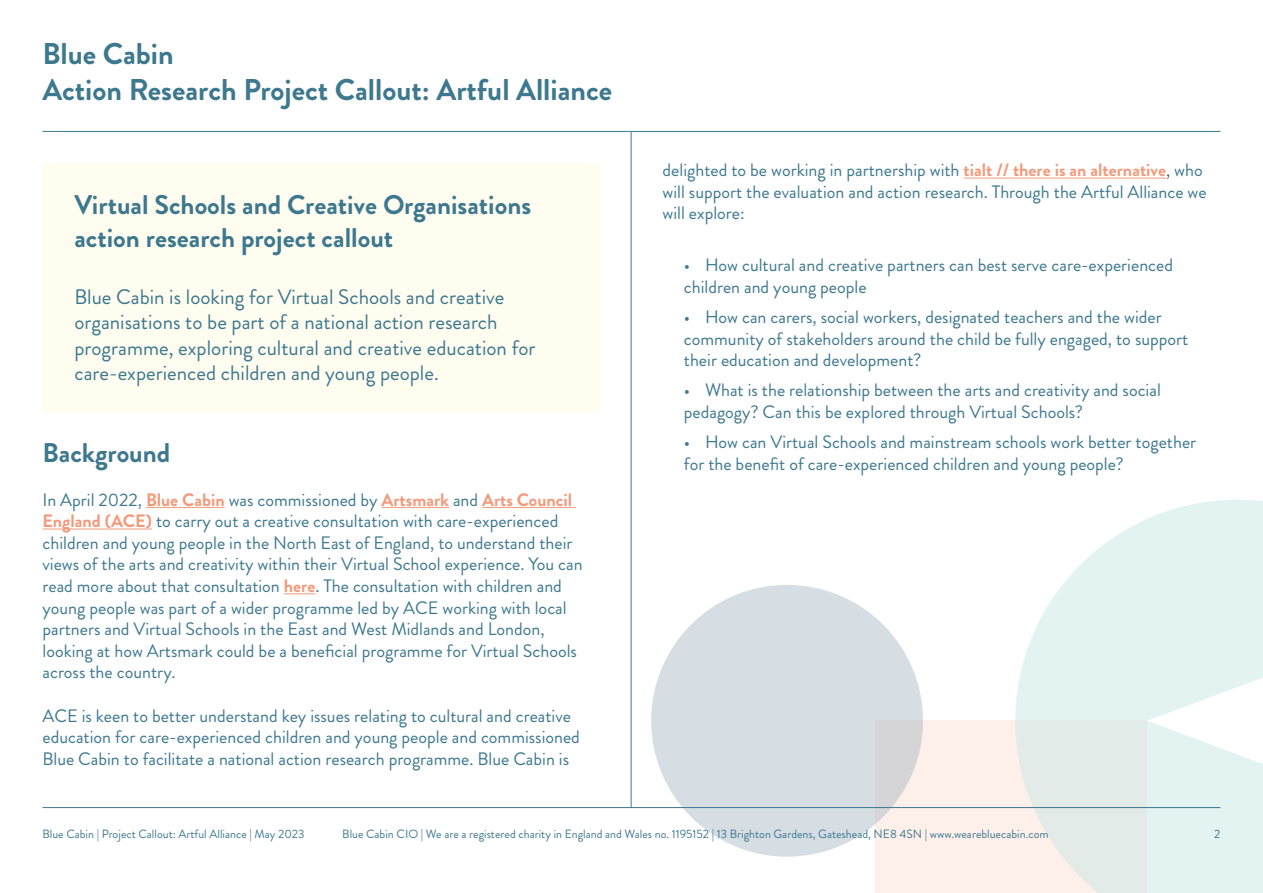
<style>
.page{position:relative;width:1263px;height:893px;background:#fff}
.page>*{position:absolute;margin:0;border:0;box-sizing:border-box;transform-origin:0 0}
.t1{font:700 30px/36px "Brandon Grotesque";color:#3d788f}
.t2{font:700 27px/32.4px "Brandon Grotesque";color:#3d788f}
.t3{font:21px/25.2px "Brandon Grotesque";color:#3d788f}
.t4{font:18px/21.6px "Brandon Grotesque";color:#3d788f}
.t5{font:12px "Brandon Grotesque";color:#3d788f}
.s1{font-weight:700;color:#f3997b}
</style>
<div class="page">
<div style="left:875px;top:721px;width:272px;height:172px;background:#fdefe9"></div>
<div style="left:651px;top:585px;width:272px;height:272px;background:linear-gradient(to right,#d6e0e6,#d6dbe0);border-radius:50%"></div>
<svg style="left:1015px;top:500px;width:248px;height:393px;fill:#e3f3f2"></svg>
<div style="left:43px;top:163px;width:557px;height:249px;background:#fffdef"></div>
<hr style="left:963px;top:178px;width:203px;height:1px;background:#f3997b">
<hr style="left:146px;top:507px;width:79px;height:1px;background:#f3997b">
<hr style="left:382px;top:507px;width:67px;height:1px;background:#f3997b">
<hr style="left:482px;top:507px;width:94px;height:1px;background:#f3997b">
<hr style="left:43px;top:529px;width:109px;height:1px;background:#f3997b">
<hr style="left:284px;top:593px;width:31px;height:1px;background:#f3997b">
<hr style="left:43px;top:807px;width:1177px;height:1px;background:#3d788f">
<hr style="left:43px;top:131px;width:1177px;height:1px;background:#3d788f">
<hr style="left:631px;top:132px;width:1px;height:676px;background:#3d788f">
<h1 class="t1" style="left:43px;top:36px;width:571px">Blue Cabin<br>Action Research Project Callout: Artful Alliance</h1>
<p class="t2" style="left:74px;top:189px;width:458px">Virtual Schools and Creative Organisations action research project callout</p>
<p class="t3" style="left:74px;top:285px;width:463px">Blue Cabin is looking for Virtual Schools and creative organisations to be part of a national action research programme, exploring cultural and creative education for care-experienced children and young people.</p>
<p class="t2" style="left:43px;top:437px;width:129px">Background</p>
<p class="t4" style="left:43px;top:489px;width:542px">In April 2022, <span class="s1">Blue Cabin</span> was commissioned by <span class="s1">Artsmark</span> and <span class="s1">Arts Council England (ACE)</span> to carry out a creative consultation with care-experienced children and young people in the North East of England, to understand their views of the arts and creativity within their Virtual School experience. You can read more about that consultation <span class="s1">here</span>. The consultation with children and young people was part of a wider programme led by ACE working with local partners and Virtual Schools in the East and West Midlands and London, looking at how Artsmark could be a beneficial programme for Virtual Schools across the country.</p>
<p class="t4" style="left:43px;top:705px;width:539px">ACE is keen to better understand key issues relating to cultural and creative education for care-experienced children and young people and commissioned<br>Blue Cabin to facilitate a national action research programme. Blue Cabin is</p>
<p class="t4" style="left:663px;top:160px;width:546px">delighted to be working in partnership with <span class="s1">tialt // there is an alternative</span>, who will support the evaluation and action research. Through the Artful Alliance we will explore:</p>
<p class="t4" style="left:684px;top:254px;width:491px">• How cultural and creative partners can best serve care-experienced children and young people</p>
<p class="t4" style="left:684px;top:306px;width:506px">• How can carers, social workers, designated teachers and the wider community of stakeholders around the child be fully engaged, to support their education and development?</p>
<p class="t4" style="left:684px;top:379px;width:478px">• What is the relationship between the arts and creativity and social pedagogy? Can this be explored through Virtual Schools?</p>
<p class="t4" style="left:684px;top:431px;width:514px">• How can Virtual Schools and mainstream schools work better together</p>
<p class="t4" style="left:684px;top:453px;width:441px">for the benefit of care-experienced children and young people?</p>
<p class="t5" style="left:43px;top:825px;width:263px">Blue Cabin | Project Callout: Artful Alliance | May 2023</p>
<p class="t5" style="left:342px;top:825px;width:708px">Blue Cabin CIO | We are a registered charity in England and Wales no. 1195152 | 13 Brighton Gardens, Gateshead, NE8 4SN | www.wearebluecabin.com</p>
<p class="t5" style="left:1214px;top:825px;width:8px">2</p>
</div>
